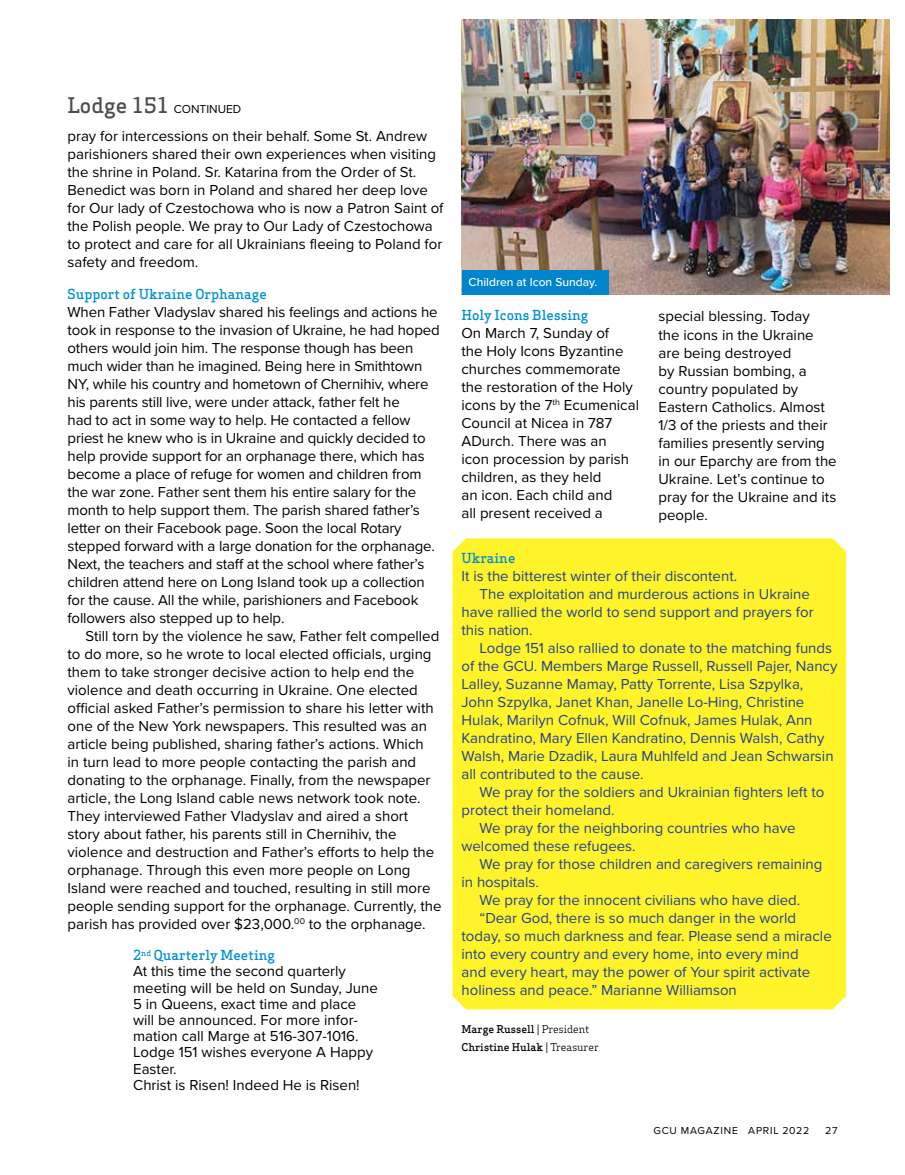
<style>
.page{position:relative;width:905px;height:1175px;background:#fff}
.page>*{position:absolute;margin:0;border:0;box-sizing:border-box;transform-origin:0 0}
.t1{font:15px/18px "Proxima Nova";color:#000}
.t2{font:15px "Proxima Nova";color:#25408f}
.t3{font:500 13.5px "Apex Serif";color:#0090d1}
.t4{font:500 12px "Proxima Nova";color:#fff}
.t5{font:12px "Proxima Nova";color:#000}
.t6{font:500 10.5px/18px "Apex Serif";color:#000}
.t7{font:10.5px "Proxima Nova";letter-spacing:.075em;color:#000}
.s1{font-family:"Apex Serif";font-weight:500;font-size:21px;color:#4d4d4f}
.s2{font-weight:400}
</style>
<div class="page">
<div style="left:452px;top:538px;width:394px;height:471px;background:#fff429"></div>
<img style="left:462px;top:20px;width:427px;height:274px">
<div style="left:462px;top:270px;width:146px;height:24px;background:#0084cb"></div>
<p class="t5" style="left:68px;top:100px;width:175px"><span class="s1">Lodge 151</span> CONTINUED</p>
<p class="t1" style="left:67px;top:126px;width:377px">pray for intercessions on their behalf. Some St. Andrew parishioners shared their own experiences when visiting the shrine in Poland. Sr. Katarina from the Order of St.<br>Benedict was born in Poland and shared her deep love for Our lady of Czestochowa who is now a Patron Saint of the Polish people. We pray to Our Lady of Czestochowa to protect and care for all Ukrainians fleeing to Poland for safety and freedom.</p>
<p class="t3" style="left:68px;top:286px;width:201px">Support of Ukraine Orphanage</p>
<p class="t1" style="left:68px;top:302px;width:374px">When Father Vladyslav shared his feelings and actions he took in response to the invasion of Ukraine, he had hoped others would join him. The response though has been much wider than he imagined. Being here in Smithtown NY, while his country and hometown of Chernihiv, where his parents still live, were under attack, father felt he<br>had to act in some way to help. He contacted a fellow priest he knew who is in Ukraine and quickly decided to help provide support for an orphanage there, which has become a place of refuge for women and children from the war zone. Father sent them his entire salary for the month to help support them. The parish shared father’s letter on their Facebook page. Soon the local Rotary stepped forward with a large donation for the orphanage.<br>Next, the teachers and staff at the school where father’s children attend here on Long Island took up a collection for the cause. All the while, parishioners and Facebook followers also stepped up to help.</p>
<p class="t1" style="left:68px;top:626px;width:375px;text-indent:18px">Still torn by the violence he saw, Father felt compelled to do more, so he wrote to local elected officials, urging them to take stronger decisive action to help end the violence and death occurring in Ukraine. One elected official asked Father’s permission to share his letter with one of the New York newspapers. This resulted was an article being published, sharing father’s actions. Which<br>in turn lead to more people contacting the parish and donating to the orphanage. Finally, from the newspaper article, the Long Island cable news network took note.<br>They interviewed Father Vladyslav and aired a short story about father, his parents still in Chernihiv, the violence and destruction and Father’s efforts to help the orphanage. Through this even more people on Long Island were reached and touched, resulting in still more people sending support for the orphanage. Currently, the parish has provided over $23,000.<sup>00</sup> to the orphanage.</p>
<p class="t3" style="left:133px;top:946px;width:143px">2<sup>nd</sup> Quarterly Meeting</p>
<p class="t1" style="left:133px;top:962px;width:246px;line-height:16.2px">At this time the second quarterly meeting will be held on Sunday, June<br>5 in Queens, exact time and place will be announced. For more infor&shy;mation call Marge at 516-307-1016.<br>Lodge 151 wishes everyone A Happy<br>Easter.<br>Christ is Risen! Indeed He is Risen!</p>
<p class="t4" style="left:468px;top:273px;width:130px">Children at Icon Sunday.</p>
<p class="t3" style="left:461px;top:306px;width:128px">Holy Icons Blessing</p>
<p class="t1" style="left:461px;top:323px;width:179px">On March 7, Sunday of<br>the Holy Icons Byzantine churches commemorate the restoration of the Holy icons by the 7<sup>th</sup> Ecumenical<br>Council at Nicea in 787<br>ADurch. There was an<br>icon procession by parish children, as they held<br>an icon. Each child and<br>all present received a</p>
<p class="t3" style="left:461px;top:549px;width:55px">Ukraine</p>
<p class="t2" style="left:461px;top:564px;width:277px">It is the bitterest winter of their discontent.</p>
<p class="t2" style="left:479px;top:582px;width:332px">The exploitation and murderous actions in Ukraine</p>
<p class="t2" style="left:461px;top:600px;width:353px">have rallied the world to send support and prayers for</p>
<p class="t2" style="left:461px;top:618px;width:73px">this nation.</p>
<p class="t2" style="left:479px;top:636px;width:354px">Lodge 151 also rallied to donate to the matching funds</p>
<p class="t2" style="left:461px;top:654px;width:377px">of the GCU. Members Marge Russell, Russell Pajer, Nancy</p>
<p class="t2" style="left:461px;top:672px;width:343px">Lalley, Suzanne Mamay, Patty Torrente, Lisa Szpylka,</p>
<p class="t2" style="left:461px;top:690px;width:344px">John Szpylka, Janet Khan, Janelle Lo-Hing, Christine</p>
<p class="t2" style="left:461px;top:708px;width:352px">Hulak, Marilyn Cofnuk, Will Cofnuk, James Hulak, Ann</p>
<p class="t2" style="left:461px;top:726px;width:364px">Kandratino, Mary Ellen Kandratino, Dennis Walsh, Cathy</p>
<p class="t2" style="left:461px;top:744px;width:373px">Walsh, Marie Dzadik, Laura Muhlfeld and Jean Schwarsin</p>
<p class="t2" style="left:461px;top:762px;width:183px">all contributed to the cause.</p>
<p class="t2" style="left:479px;top:780px;width:346px">We pray for the soldiers and Ukrainian fighters left to</p>
<p class="t2" style="left:461px;top:798px;width:155px">protect their homeland.</p>
<p class="t2" style="left:479px;top:816px;width:317px">We pray for the neighboring countries who have</p>
<p class="t2" style="left:461px;top:834px;width:176px">welcomed these refugees.</p>
<p class="t2" style="left:479px;top:852px;width:344px">We pray for those children and caregivers remaining</p>
<p class="t2" style="left:461px;top:870px;width:79px">in hospitals.</p>
<p class="t2" style="left:479px;top:888px;width:322px">We pray for the innocent civilians who have died.</p>
<p class="t2" style="left:479px;top:906px;width:318px">“Dear God, there is so much danger in the world</p>
<p class="t2" style="left:461px;top:924px;width:372px">today, so much darkness and fear. Please send a miracle</p>
<p class="t2" style="left:461px;top:942px;width:339px">into every country and every home, into every mind</p>
<p class="t2" style="left:461px;top:960px;width:350px">and every heart, may the power of Your spirit activate</p>
<p class="t2" style="left:461px;top:978px;width:277px">holiness and peace.” Marianne Williamson</p>
<p class="t6" style="left:461px;top:1020px;width:139px">Marge Russell <span class="s2">| President<br></span>Christine Hulak <span class="s2">| Treasurer</span></p>
<p class="t1" style="left:658px;top:307px;width:180px">special blessing. Today<br>the icons in the Ukraine are being destroyed<br>by Russian bombing, a country populated by<br>Eastern Catholics. Almost<br>1/3 of the priests and their families presently serving in our Eparchy are from the<br>Ukraine. Let’s continue to pray for the Ukraine and its people.</p>
<p class="t7" style="left:653px;top:1123px;width:157px">GCU MAGAZINE APRIL 2022</p>
<p class="t7" style="left:825px;top:1123px;width:14px">27</p>
</div>
